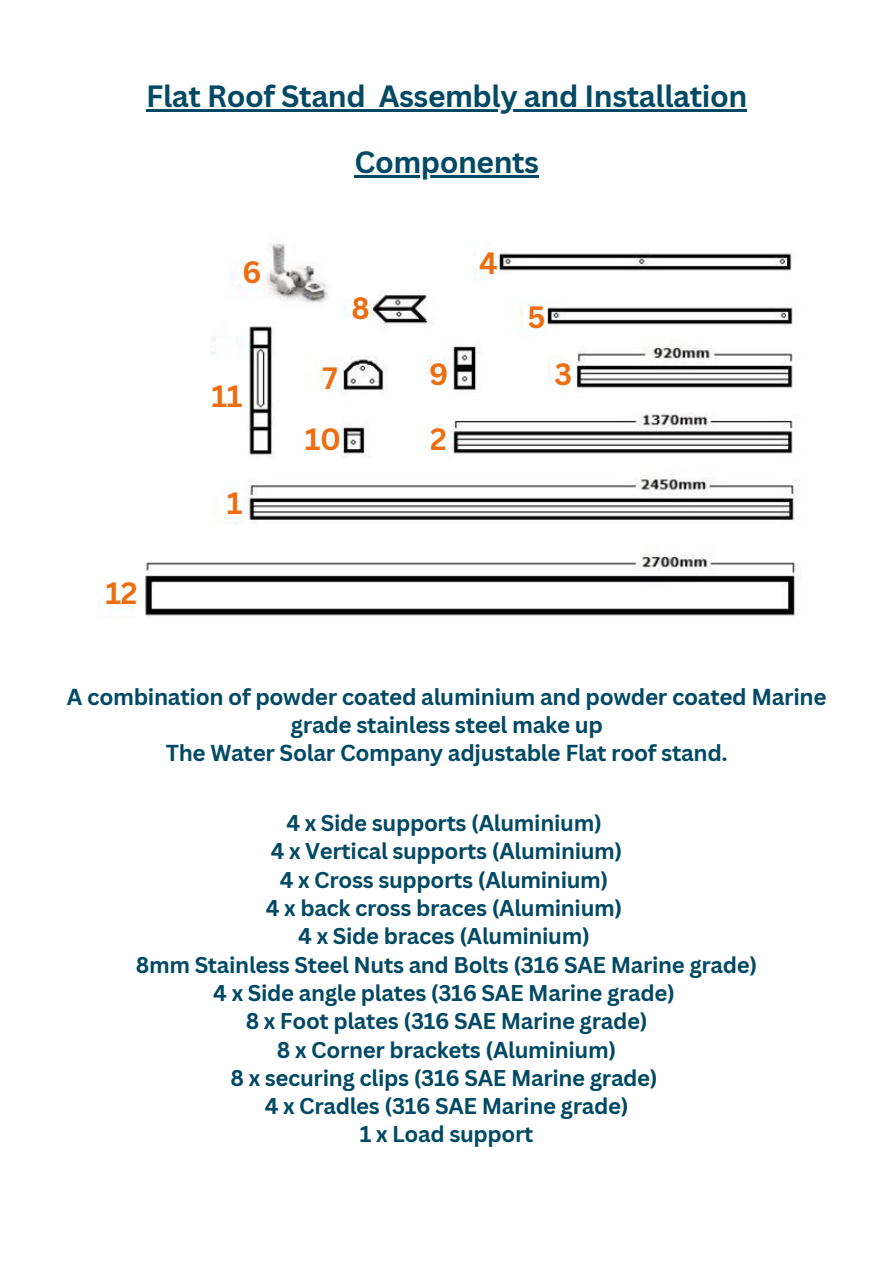
<style>
.page{position:relative;width:894px;height:1264px;background:#fff}
.page>*{position:absolute;margin:0;border:0;box-sizing:border-box;transform-origin:0 0}
.t1{font:700 30px "Canva Sans";letter-spacing:-.015em;color:#014964}
.t2{font:700 30px "Canva Sans";color:#ed6e12}
.t3{font:700 22.5px/28.2px "Canva Sans";letter-spacing:-.015em;color:#014964;text-align:center}
.t4{font:700 22.2px/28.3px "Canva Sans";letter-spacing:-.015em;color:#014964;text-align:center}
</style>
<div class="page">
<img style="left:111px;top:243px;width:687px;height:373px">
<hr style="left:146px;top:110px;width:219px;height:2px;background:#014964">
<svg style="left:365px;top:110px;width:13px;height:2px"></svg>
<hr style="left:378px;top:110px;width:368px;height:2px;background:#014964">
<hr style="left:354px;top:175px;width:184px;height:3px;background:#014964">
<h1 class="t1" style="left:146px;top:75px;width:602px">Flat Roof Stand Assembly and Installation</h1>
<p class="t1" style="left:354px;top:141px;width:186px">Components</p>
<p class="t2" style="left:105px;top:572px;width:34px">12</p>
<p class="t2" style="left:242px;top:251px;width:21px">6</p>
<p class="t2" style="left:211px;top:374px;width:33px">11</p>
<p class="t2" style="left:227px;top:482px;width:17px">1</p>
<p class="t2" style="left:351px;top:287px;width:20px">8</p>
<p class="t2" style="left:322px;top:357px;width:17px">7</p>
<p class="t2" style="left:304px;top:418px;width:38px">10</p>
<p class="t2" style="left:429px;top:353px;width:21px">9</p>
<p class="t2" style="left:430px;top:418px;width:18px">2</p>
<p class="t2" style="left:479px;top:242px;width:20px">4</p>
<p class="t2" style="left:527px;top:296px;width:20px">5</p>
<p class="t2" style="left:554px;top:353px;width:19px">3</p>
<p class="t3" style="left:67px;top:682px;width:761px">A combination of powder coated aluminium and powder coated Marine grade stainless steel make up</p>
<p class="t3" style="left:166px;top:738px;width:563px">The Water Solar Company adjustable Flat roof stand.</p>
<p class="t4" style="left:286px;top:808px;width:317px">4 x Side supports (Aluminium)</p>
<p class="t4" style="left:271px;top:836px;width:353px">4 x Vertical supports (Aluminium)</p>
<p class="t4" style="left:280px;top:864px;width:330px">4 x Cross supports (Aluminium)</p>
<p class="t4" style="left:266px;top:893px;width:358px">4 x back cross braces (Aluminium)</p>
<p class="t4" style="left:298px;top:921px;width:293px">4 x Side braces (Aluminium)</p>
<p class="t4" style="left:136px;top:949px;width:623px">8mm Stainless Steel Nuts and Bolts (316 SAE Marine grade)</p>
<p class="t4" style="left:213px;top:978px;width:463px">4 x Side angle plates (316 SAE Marine grade)</p>
<p class="t4" style="left:245px;top:1006px;width:403px">8 x Foot plates (316 SAE Marine grade)</p>
<p class="t4" style="left:277px;top:1034px;width:341px">8 x Corner brackets (Aluminium)</p>
<p class="t4" style="left:230px;top:1063px;width:428px">8 x securing clips (316 SAE Marine grade)</p>
<p class="t4" style="left:264px;top:1091px;width:365px">4 x Cradles (316 SAE Marine grade)<br>1 x Load support</p>
</div>
